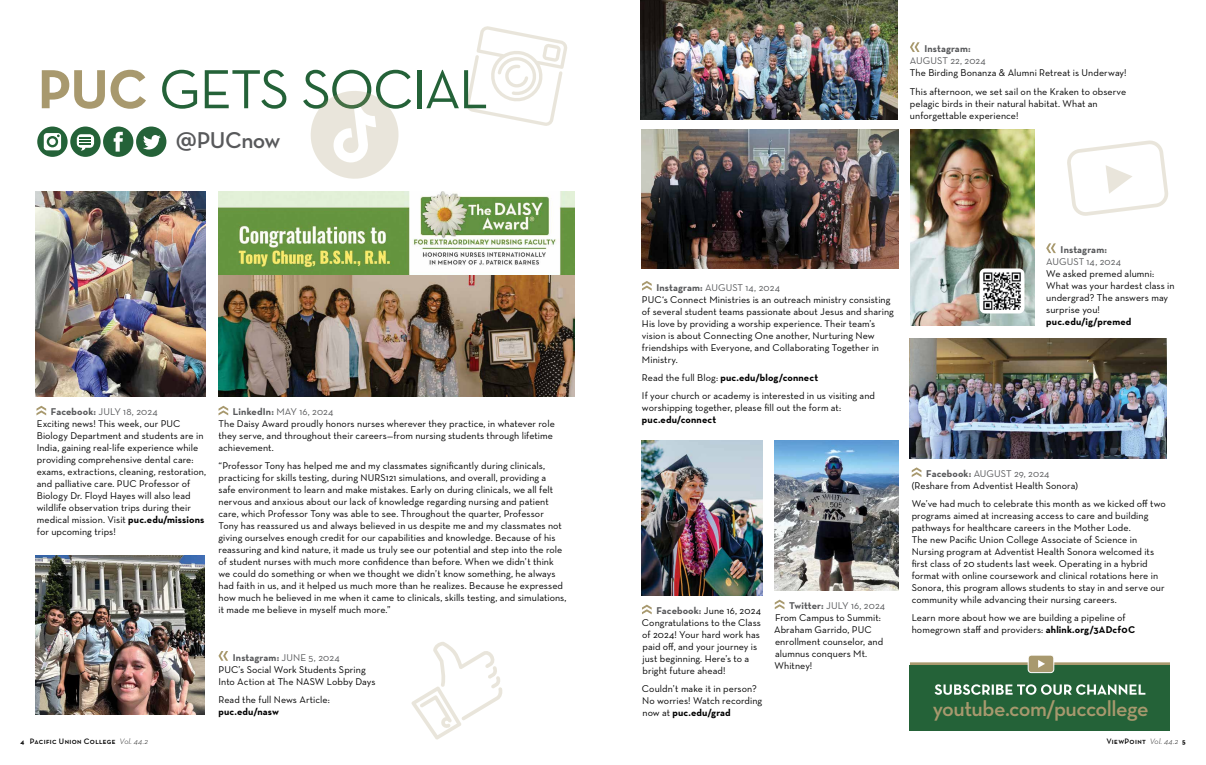
<style>
.page{position:relative;width:1206px;height:765px;background:#fff}
.page>*{position:absolute;margin:0;border:0;box-sizing:border-box;transform-origin:0 0}
.t1{font:56px "Neutra Text";letter-spacing:-.035em;color:#246238}
.t2{font:600 23.3px "Neutra Text";letter-spacing:-.025em;color:#58595b}
.t3{font:600 21.9px "Neutra Text";letter-spacing:-.025em;color:#a8996e}
.t4{font:10px/12px "Neutra Text";letter-spacing:.005em;color:#000}
.t5{font:700 10px "Neutra Text";letter-spacing:.015em;color:#000}
.t6{font:10px "Neutra Text";letter-spacing:.01em;color:#58595b}
.t7{font:700 10px "Neutra Text";letter-spacing:.01em;color:#58595b}
.t8{font:8px "Neutra Text Demi SC";letter-spacing:.045em;color:#000}
.s1{font-weight:700;color:#a8996e}
.s2{font-weight:700;color:#58595b}
.s3{color:#58595b}
.s4{font-weight:700}
.s5{font-family:"Neutra Text";font-weight:700;font-size:7px}
.s6{font-family:"Neutra Text";font-weight:300;font-style:italic}
</style>
<div class="page">
<img style="left:910px;top:130px;width:124px;height:195px">
<img style="left:640px;top:0;width:257px;height:119px">
<svg style="left:1067px;top:140px;width:101px;height:76px"></svg>
<svg style="left:466px;top:26px;width:101px;height:100px"></svg>
<svg style="left:1046px;top:243px;width:10px;height:10px"></svg>
<svg style="left:37px;top:127px;width:129px;height:30px"></svg>
<img style="left:36px;top:192px;width:170px;height:204px">
<svg style="left:36px;top:406px;width:10px;height:9px"></svg>
<svg style="left:775px;top:600px;width:9px;height:9px"></svg>
<img style="left:642px;top:440px;width:121px;height:155px">
<svg style="left:642px;top:605px;width:10px;height:9px"></svg>
<img style="left:219px;top:274px;width:356px;height:122px">
<img style="left:775px;top:440px;width:123px;height:150px">
<svg style="left:219px;top:651px;width:9px;height:10px"></svg>
<img style="left:36px;top:555px;width:169px;height:160px">
<svg style="left:310px;top:91px;width:89px;height:88px"></svg>
<svg style="left:411px;top:642px;width:92px;height:98px"></svg>
<svg style="left:219px;top:406px;width:9px;height:9px"></svg>
<hr style="left:910px;top:662px;width:260px;height:3px;background:#a8996e">
<div style="left:910px;top:665px;width:260px;height:66px;background:#246238"></div>
<svg style="left:935px;top:684px;width:210px;height:11px"></svg>
<div style="left:1028px;top:655px;width:26px;height:18px;background:#a8996e;border-radius:3px"></div>
<div style="left:1028px;top:655px;width:26px;height:18px;border:1px solid #fff;border-radius:3px"></div>
<svg style="left:1038px;top:660px;width:7px;height:8px"></svg>
<div style="left:979px;top:268px;width:46px;height:45px;background:#fff;border-radius:6px"></div>
<img style="left:983px;top:272px;width:38px;height:38px">
<svg style="left:910px;top:42px;width:10px;height:10px"></svg>
<svg style="left:642px;top:281px;width:10px;height:10px"></svg>
<img style="left:642px;top:130px;width:256px;height:138px">
<svg style="left:912px;top:467px;width:9px;height:10px"></svg>
<img style="left:910px;top:339px;width:256px;height:119px">
<img style="left:219px;top:192px;width:356px;height:82px">
<h1 class="t1" style="left:38px;top:55px;width:452px"><span class="s1">PUC</span> GETS SOCIAL</h1>
<h2 class="t2" style="left:176px;top:126px;width:106px">@PUCnow</h2>
<p class="t4" style="left:37px;top:406px;width:171px;text-indent:14px"><span class="s2">Facebook:</span> <span class="s3">JULY 18, 2024<br></span>Exciting news! This week, our PUC Biology Department and students are in India, gaining real-life experience while providing comprehensive dental care: exams, extractions, cleaning, restoration, and palliative care. PUC Professor of Biology Dr. Floyd Hayes will also lead wildlife observation trips during their medical mission. Visit <span class="s4">puc.edu/missions </span>for upcoming trips!</p>
<p class="t4" style="left:219px;top:406px;width:338px;text-indent:14px"><span class="s2">LinkedIn:</span> <span class="s3">MAY 16, 2024<br></span>The Daisy Award proudly honors nurses wherever they practice, in whatever role they serve, and throughout their careers—from nursing students through lifetime achievement.</p>
<p class="t4" style="left:219px;top:460px;width:350px">“Professor Tony has helped me and my classmates significantly during clinicals, practicing for skills testing, during NURS121 simulations, and overall, providing a<br>safe environment to learn and make mistakes. Early on during clinicals, we all felt nervous and anxious about our lack of knowledge regarding nursing and patient care, which Professor Tony was able to see. Throughout the quarter, Professor<br>Tony has reassured us and always believed in us despite me and my classmates not giving ourselves enough credit for our capabilities and knowledge. Because of his reassuring and kind nature, it made us truly see our potential and step into the role of student nurses with much more confidence than before. When we didn’t think we could do something or when we thought we didn’t know something, he always had faith in us, and it helped us much more than he realizes. Because he expressed how much he believed in me when it came to clinicals, skills testing, and simulations, it made me believe in myself much more.”</p>
<p class="t4" style="left:219px;top:651px;width:159px;text-indent:14px"><span class="s2">Instagram:</span> <span class="s3">JUNE 5, 2024<br></span>PUC’s Social Work Students Spring<br>Into Action at The NASW Lobby Days</p>
<p class="t4" style="left:219px;top:693px;width:113px">Read the full News Article:</p>
<p class="t5" style="left:219px;top:705px;width:62px">puc.edu/nasw</p>
<p class="t7" style="left:924px;top:42px;width:48px">Instagram:</p>
<p class="t6" style="left:910px;top:55px;width:77px">AUGUST 22, 2024</p>
<p class="t4" style="left:910px;top:63px;width:218px;line-height:19.2px">The Birding Bonanza &amp; Alumni Retreat is Underway!<br>This afternoon, we set sail on the Kraken to observe</p>
<p class="t4" style="left:910px;top:98px;width:189px">pelagic birds in their natural habitat. What an unforgettable experience!</p>
<p class="t4" style="left:642px;top:281px;width:253px;text-indent:14px"><span class="s2">Instagram:</span> <span class="s3">AUGUST 14, 2024<br></span>PUC‘s Connect Ministries is an outreach ministry consisting of several student teams passionate about Jesus and sharing His love by providing a worship experience. Their team’s vision is about Connecting One another, Nurturing New friendships with Everyone, and Collaborating Together in Ministry.</p>
<p class="t4" style="left:642px;top:368px;width:235px;line-height:18px">Read the full Blog: <span class="s4">puc.edu/blog/connect<br></span>If your church or academy is interested in us visiting and</p>
<p class="t4" style="left:642px;top:401px;width:201px">worshipping together, please fill out the form at:</p>
<p class="t5" style="left:642px;top:413px;width:76px">puc.edu/connect</p>
<p class="t4" style="left:642px;top:605px;width:121px;text-indent:14px"><span class="s2">Facebook:</span> June 16, 2024<br>Congratulations to the Class of 2024! Your hard work has paid off, and your journey is just beginning. Here’s to a bright future ahead!</p>
<p class="t4" style="left:642px;top:683px;width:122px">Couldn’t make it in person?<br>No worries! Watch recording now at <span class="s4">puc.edu/grad</span></p>
<p class="t4" style="left:774px;top:600px;width:113px;text-indent:15px"><span class="s2">Twitter:</span> <span class="s3">JULY 16, 2024<br></span>From Campus to Summit:<br>Abraham Garrido, PUC enrollment counselor, and alumnus conquers Mt.<br>Whitney!</p>
<p class="t7" style="left:1061px;top:243px;width:48px">Instagram:</p>
<p class="t6" style="left:1046px;top:256px;width:76px">AUGUST 14, 2024</p>
<p class="t4" style="left:1046px;top:268px;width:130px">We asked premed alumni:<br>What was your hardest class in undergrad? The answers may surprise you!</p>
<p class="t5" style="left:1046px;top:315px;width:87px">puc.edu/ig/premed</p>
<p class="t4" style="left:912px;top:468px;width:168px;text-indent:14px"><span class="s2">Facebook:</span> <span class="s3">AUGUST 29, 2024 </span>(Reshare from Adventist Health Sonora)</p>
<p class="t4" style="left:912px;top:498px;width:256px">We’ve had much to celebrate this month as we kicked off two programs aimed at increasing access to care and building pathways for healthcare careers in the Mother Lode.<br>The new Pacific Union College Associate of Science in Nursing program at Adventist Health Sonora welcomed its first class of 20 students last week. Operating in a hybrid format with online coursework and clinical rotations here in Sonora, this program allows students to stay in and serve our community while advancing their nursing careers.</p>
<p class="t4" style="left:912px;top:612px;width:225px">Learn more about how we are building a pipeline of homegrown staff and providers: <span class="s4">ahlink.org/3ADcf0C</span></p>
<h3 class="t3" style="left:933px;top:696px;width:217px">youtube.com/puccollege</h3>
<p class="t8" style="left:20px;top:736px;width:129px"><span class="s5">4</span> Pacific Union College <span class="s6">Vol. 44.2</span></p>
<p class="t8" style="left:1107px;top:736px;width:81px">ViewPoint <span class="s6">Vol. 44.2</span> <span class="s5">5</span></p>
</div>
